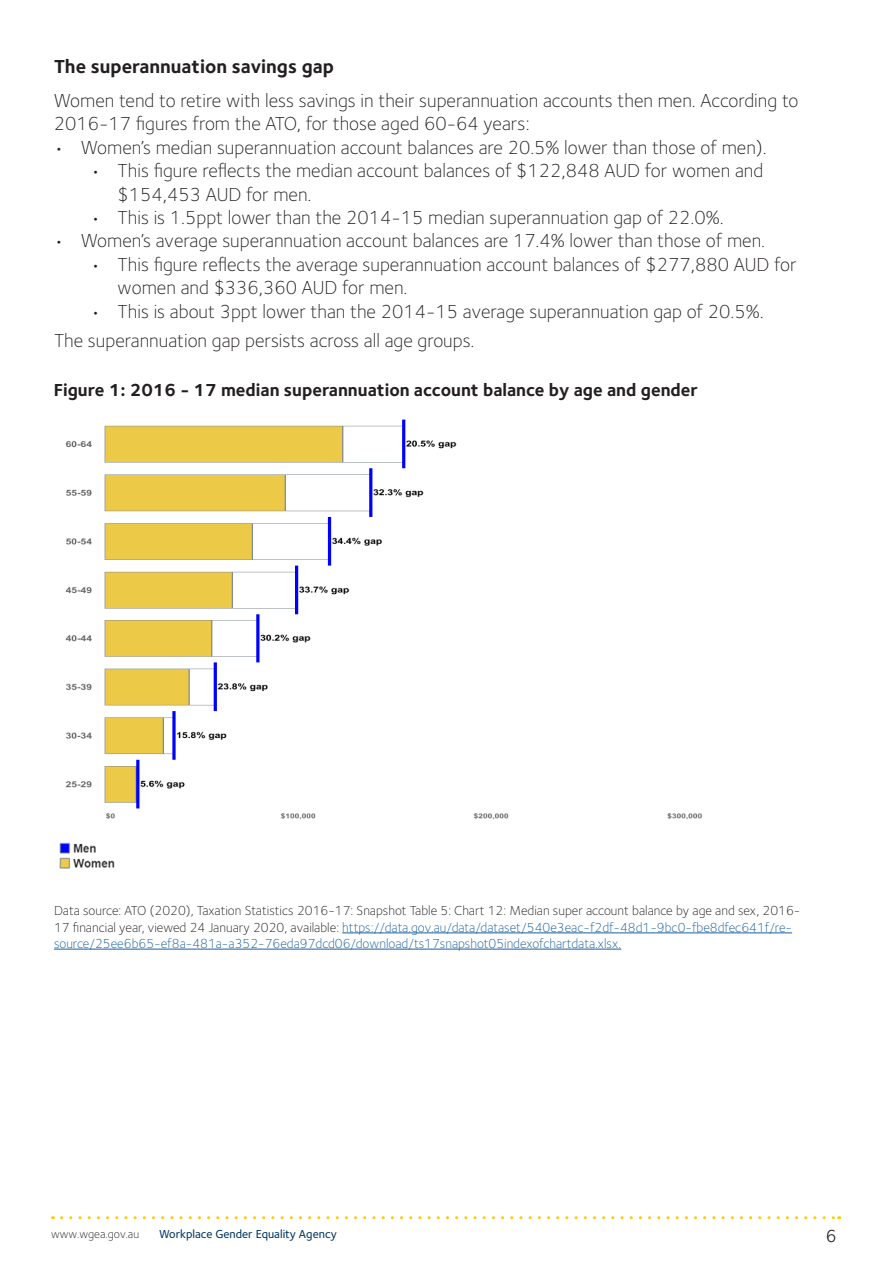
<style>
.page{position:relative;width:893px;height:1263px;background:#fff}
.page>*{position:absolute;margin:0;border:0;box-sizing:border-box;transform-origin:0 0}
.t1{font:300 19.5px/23.4px "Foundry Sterling";color:#231f20}
.t2{font:700 19.5px "Foundry Sterling";color:#231f20}
.t3{font:700 18px "Foundry Sterling";color:#231f20}
.t4{font:18px "Foundry Sterling";color:#231f20}
.t5{font:300 13.5px/16.2px "Foundry Sterling";color:#175d9e}
.t6{font:500 12px "Foundry Sterling";color:#003661}
.t7{font:300 12px "Foundry Sterling";color:#231f20}
.s1{color:#231f20}
</style>
<div class="page">
<img style="left:59px;top:842px;width:56px;height:27px">
<hr style="left:342px;top:932px;width:450px;height:1px;background:#175d9e">
<hr style="left:54px;top:949px;width:567px;height:1px;background:#175d9e">
<svg style="left:62px;top:1216px;width:778px;height:3px"></svg>
<img style="left:65px;top:419px;width:637px;height:401px">
<p class="t2" style="left:54px;top:55px;width:281px">The superannuation savings gap</p>
<p class="t1" style="left:54px;top:89px;width:746px">Women tend to retire with less savings in their superannuation accounts then men. According to<br>2016-17 figures from the ATO, for those aged 60-64 years:</p>
<p class="t1" style="left:54px;top:135px;width:714px">• Women’s median superannuation account balances are 20.5% lower than those of men).</p>
<p class="t1" style="left:118px;top:159px;width:647px;text-indent:-27px">• This figure reflects the median account balances of $122,848 AUD for women and $154,453 AUD for men.</p>
<p class="t1" style="left:91px;top:206px;width:635px">• This is 1.5ppt lower than the 2014-15 median superannuation gap of 22.0%.</p>
<p class="t1" style="left:54px;top:229px;width:713px">• Women’s average superannuation account balances are 17.4% lower than those of men.</p>
<p class="t1" style="left:118px;top:252px;width:680px;text-indent:-27px">• This figure reflects the average superannuation account balances of $277,880 AUD for women and $336,360 AUD for men.</p>
<p class="t1" style="left:91px;top:299px;width:674px">• This is about 3ppt lower than the 2014-15 average superannuation gap of 20.5%.</p>
<p class="t1" style="left:54px;top:329px;width:422px">The superannuation gap persists across all age groups.</p>
<p class="t3" style="left:54px;top:379px;width:646px">Figure 1: 2016 - 17 median superannuation account balance by age and gender</p>
<p class="t5" style="left:54px;top:903px;width:748px"><span class="s1">Data source: ATO (2020), Taxation Statistics 2016-17: Snapshot Table 5: Chart 12: Median super account balance by age and sex, 2016-<br>17 financial year, viewed 24 January 2020, available:</span> https://data.gov.au/data/dataset/540e3eac-f2df-48d1-9bc0-fbe8dfec641f/re&shy;source/25ee6b65-ef8a-481a-a352-76eda97dcd06/download/ts17snapshot05indexofchartdata.xlsx.</p>
<p class="t7" style="left:51px;top:1227px;width:90px">www.wgea.gov.au</p>
<p class="t6" style="left:159px;top:1227px;width:180px">Workplace Gender Equality Agency</p>
<p class="t4" style="left:826px;top:1225px;width:12px">6</p>
</div>
